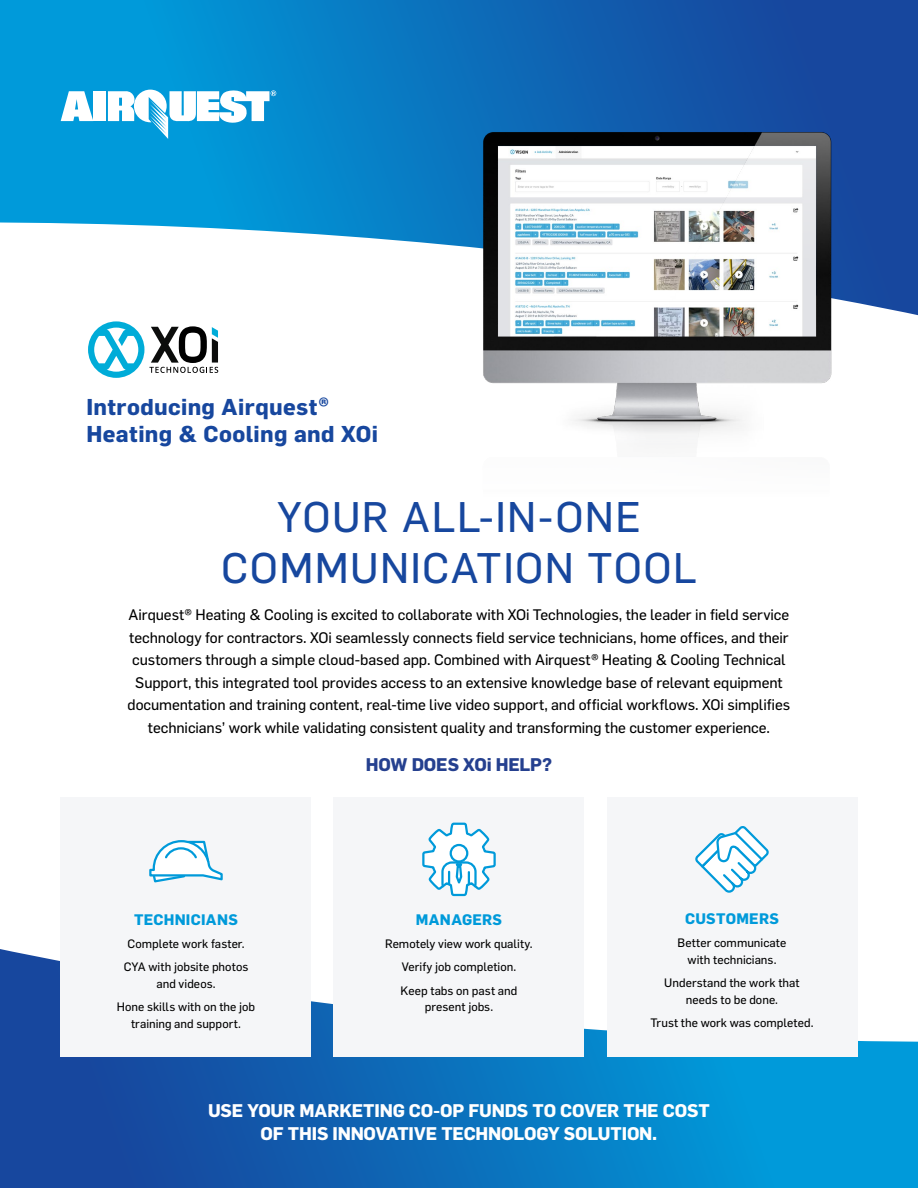
<style>
.page{position:relative;width:918px;height:1188px;background:#fff}
.page>*{position:absolute;margin:0;border:0;box-sizing:border-box;transform-origin:0 0}
.t1{font:42px/50.4px "Flama Basic";letter-spacing:.03em;color:#17479e;text-align:center}
.t2{font:700 22.5px/27px "Flama";letter-spacing:.02em;color:#17479e}
.t3{font:700 18px/22.5px "Flama";letter-spacing:-.01em;color:#fff;text-align:center}
.t4{font:700 18px "Flama";letter-spacing:-.01em;color:#25408f}
.t5{font:15px/22.5px "Flama Basic";letter-spacing:-.005em;color:#000;text-align:center}
.t6{font:700 15px "Flama";letter-spacing:.015em;color:#009ada}
.t7{font:12px/23.2px "Flama Basic";letter-spacing:.005em;color:#000;text-align:center}
</style>
<div class="page">
<div style="left:0;top:841px;width:918px;height:347px;background:linear-gradient(to right,#1a3d97,#00a5e2)"></div>
<svg style="left:0;top:841px;width:918px;height:201px"></svg>
<div style="left:0;top:0;width:918px;height:347px;background:linear-gradient(to right,#00a7e3,#1a3d96)"></div>
<svg style="left:0;top:222px;width:918px;height:150px"></svg>
<svg style="left:61px;top:91px;width:32px;height:30px"></svg>
<div style="left:93px;top:91px;width:13px;height:30px;background:#fff"></div>
<svg style="left:108px;top:89px;width:168px;height:50px"></svg>
<img style="left:461px;top:121px;width:387px;height:258px">
<img style="left:485px;top:379px;width:344px;height:58px">
<svg style="left:88px;top:321px;width:130px;height:57px"></svg>
<div style="left:61px;top:797px;width:250px;height:259px;background:#f5f6f8"></div>
<div style="left:334px;top:797px;width:250px;height:259px;background:#f5f6f8"></div>
<div style="left:607px;top:797px;width:250px;height:259px;background:#f5f6f8"></div>
<svg style="left:149px;top:840px;width:74px;height:43px"></svg>
<svg style="left:422px;top:822px;width:74px;height:75px"></svg>
<svg style="left:451px;top:845px;width:16px;height:17px"></svg>
<div style="left:450px;top:844px;width:18px;height:19px;border:2px solid #009ada;border-radius:50%"></div>
<svg style="left:695px;top:826px;width:74px;height:67px"></svg>
<h2 class="t2" style="left:86px;top:393px;width:293px">Introducing Airquest®<br>Heating &amp; Cooling and XOi</h2>
<h1 class="t1" style="left:221px;top:490px;width:477px">YOUR ALL-IN-ONE<br>COMMUNICATION TOOL</h1>
<p class="t5" style="left:128px;top:603px;width:664px">Airquest® Heating &amp; Cooling is excited to collaborate with XOi Technologies, the leader in field service technology for contractors. XOi seamlessly connects field service technicians, home offices, and their customers through a simple cloud-based app. Combined with Airquest® Heating &amp; Cooling Technical Support, this integrated tool provides access to an extensive knowledge base of relevant equipment documentation and training content, real-time live video support, and official workflows. XOi simplifies technicians’ work while validating consistent quality and transforming the customer experience.</p>
<p class="t6" style="left:134px;top:910px;width:105px">TECHNICIANS</p>
<p class="t7" style="left:124px;top:932px;width:126px">Complete work faster.<br>CYA with jobsite photos</p>
<p class="t7" style="left:117px;top:971px;width:140px">and videos.<br>Hone skills with on the job</p>
<p class="t7" style="left:131px;top:1011px;width:111px">training and support.</p>
<p class="t4" style="left:366px;top:754px;width:188px">HOW DOES XOi HELP?</p>
<p class="t6" style="left:416px;top:910px;width:88px">MANAGERS</p>
<p class="t7" style="left:385px;top:932px;width:149px">Remotely view work quality.<br>Verify job completion.<br>Keep tabs on past and</p>
<p class="t7" style="left:425px;top:994px;width:70px">present jobs.</p>
<p class="t6" style="left:685px;top:910px;width:95px">CUSTOMERS</p>
<p class="t7" style="left:678px;top:934px;width:110px;line-height:16.5px">Better communicate with technicians.</p>
<p class="t7" style="left:664px;top:974px;width:137px;line-height:16.5px">Understand the work that needs to be done.</p>
<p class="t7" style="left:650px;top:1010px;width:165px">Trust the work was completed.</p>
<p class="t3" style="left:208px;top:1099px;width:503px">USE YOUR MARKETING CO-OP FUNDS TO COVER THE COST<br>OF THIS INNOVATIVE TECHNOLOGY SOLUTION.</p>
</div>
